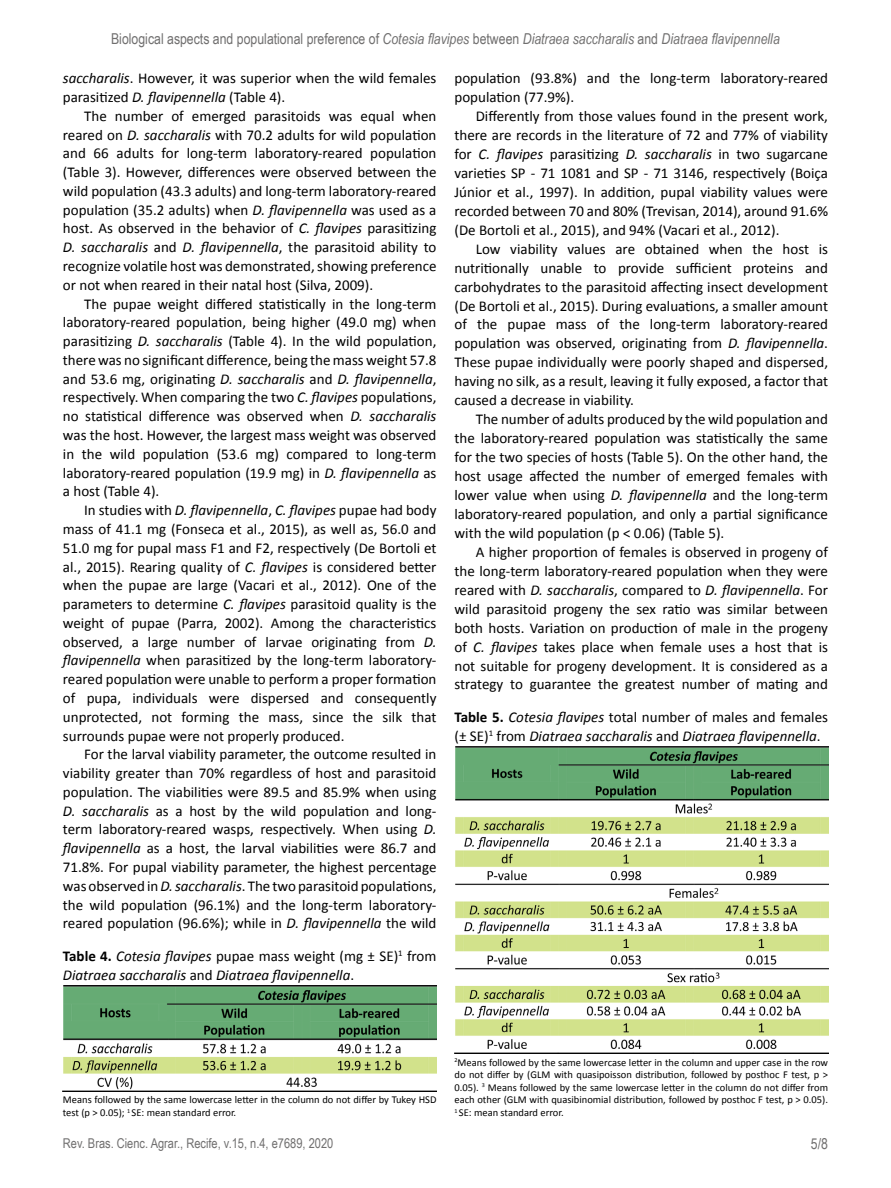
<style>
.page{position:relative;width:891px;height:1188px;background:#fff}
.page>*{position:absolute;margin:0;border:0;box-sizing:border-box;transform-origin:0 0}
.t1{font:15px/18.8px "Calibri";color:#000;text-align:justify}
.t2{font:italic 15px/18.8px "Calibri";color:#000}
.t3{font:italic 15px "Arial Narrow";color:#706f6f}
.t4{font:15px "Arial Narrow";color:#706f6f}
.t5{font:13.5px "Arial Narrow";color:#706f6f}
.t6{font:10.5px/12.6px "Calibri";color:#000}
.s1{font-style:normal}
.s2{font-style:italic}
.s3{font-weight:700;font-style:normal}
</style>
<div class="page">
<img style="left:63px;top:986px;width:373px;height:105px">
<img style="left:454px;top:747px;width:374px;height:306px">
<p class="t3" style="left:111px;top:29px;width:670px"><span class="s1">Biological aspects and populational preference of</span> Cotesia flavipes <span class="s1">between</span> Diatraea saccharalis <span class="s1">and</span> Diatraea flavipennella</p>
<p class="t1" style="left:63px;top:69px;width:375px"><span class="s2">saccharalis</span>. However, it was superior when the wild females parasitized <span class="s2">D. flavipennella</span> (Table 4).</p>
<p class="t1" style="left:63px;top:106px;width:375px;text-indent:21px">The number of emerged parasitoids was equal when reared on <span class="s2">D. saccharalis</span> with 70.2 adults for wild population and 66 adults for long-term laboratory-reared population (Table 3). However, differences were observed between the wild population (43.3 adults) and long-term laboratory-reared population (35.2 adults) when <span class="s2">D. flavipennella</span> was used as a host. As observed in the behavior of <span class="s2">C. flavipes</span> parasitizing <span class="s2">D. saccharalis</span> and <span class="s2">D. flavipennella</span>, the parasitoid ability to recognize volatile host was demonstrated, showing preference or not when reared in their natal host (Silva, 2009).</p>
<p class="t1" style="left:63px;top:294px;width:375px;text-indent:21px">The pupae weight differed statistically in the long-term laboratory-reared population, being higher (49.0 mg) when parasitizing <span class="s2">D. saccharalis</span> (Table 4). In the wild population, there was no significant difference, being the mass weight 57.8 and 53.6 mg, originating <span class="s2">D. saccharalis</span> and <span class="s2">D. flavipennella</span>, respectively. When comparing the two <span class="s2">C. flavipes</span> populations, no statistical difference was observed when <span class="s2">D. saccharalis </span>was the host. However, the largest mass weight was observed in the wild population (53.6 mg) compared to long-term laboratory-reared population (19.9 mg) in <span class="s2">D. flavipennella</span> as a host (Table 4).</p>
<p class="t1" style="left:63px;top:501px;width:375px;text-indent:21px">In studies with <span class="s2">D. flavipennella</span>, <span class="s2">C. flavipes</span> pupae had body mass of 41.1 mg (Fonseca et al., 2015), as well as, 56.0 and 51.0 mg for pupal mass F1 and F2, respectively (De Bortoli et al., 2015). Rearing quality of <span class="s2">C. flavipes</span> is considered better when the pupae are large (Vacari et al., 2012). One of the parameters to determine <span class="s2">C. flavipes</span> parasitoid quality is the weight of pupae (Parra, 2002). Among the characteristics observed, a large number of larvae originating from <span class="s2">D. flavipennella</span> when parasitized by the long-term laboratory&shy;reared population were unable to perform a proper formation of pupa, individuals were dispersed and consequently unprotected, not forming the mass, since the silk that surrounds pupae were not properly produced.</p>
<p class="t1" style="left:63px;top:745px;width:375px;text-indent:21px">For the larval viability parameter, the outcome resulted in viability greater than 70% regardless of host and parasitoid population. The viabilities were 89.5 and 85.9% when using <span class="s2">D. saccharalis</span> as a host by the wild population and long&shy;term laboratory-reared wasps, respectively. When using <span class="s2">D. flavipennella</span> as a host, the larval viabilities were 86.7 and 71.8%. For pupal viability parameter, the highest percentage was observed in <span class="s2">D. saccharalis</span>. The two parasitoid populations, the wild population (96.1%) and the long-term laboratory&shy;reared population (96.6%); while in <span class="s2">D. flavipennella</span> the wild</p>
<p class="t2" style="left:63px;top:946px;width:375px"><span class="s3">Table 4.</span> Cotesia flavipes <span class="s1">pupae mass weight (mg ± SE)</span><sup>1</sup> <span class="s1">from<br></span>Diatraea saccharalis <span class="s1">and</span> Diatraea flavipennella<span class="s1">.</span></p>
<p class="t1" style="left:454px;top:69px;width:375px">population (93.8%) and the long-term laboratory-reared population (77.9%).</p>
<p class="t1" style="left:454px;top:107px;width:375px;text-indent:21px">Differently from those values found in the present work, there are records in the literature of 72 and 77% of viability for <span class="s2">C. flavipes</span> parasitizing <span class="s2">D. saccharalis</span> in two sugarcane varieties SP - 71 1081 and SP - 71 3146, respectively (Boiça Júnior et al., 1997). In addition, pupal viability values were recorded between 70 and 80% (Trevisan, 2014), around 91.6% (De Bortoli et al., 2015), and 94% (Vacari et al., 2012).</p>
<p class="t1" style="left:455px;top:239px;width:375px;text-indent:21px">Low viability values are obtained when the host is nutritionally unable to provide sufficient proteins and carbohydrates to the parasitoid affecting insect development (De Bortoli et al., 2015). During evaluations, a smaller amount of the pupae mass of the long-term laboratory-reared population was observed, originating from <span class="s2">D. flavipennella</span>.<br>These pupae individually were poorly shaped and dispersed, having no silk, as a result, leaving it fully exposed, a factor that caused a decrease in viability.</p>
<p class="t1" style="left:455px;top:410px;width:375px;text-indent:21px">The number of adults produced by the wild population and the laboratory-reared population was statistically the same for the two species of hosts (Table 5). On the other hand, the host usage affected the number of emerged females with lower value when using <span class="s2">D. flavipennella</span> and the long-term laboratory-reared population, and only a partial significance with the wild population (p &lt; 0.06) (Table 5).</p>
<p class="t1" style="left:455px;top:542px;width:375px;text-indent:21px">A higher proportion of females is observed in progeny of the long-term laboratory-reared population when they were reared with <span class="s2">D. saccharalis</span>, compared to <span class="s2">D. flavipennella</span>. For wild parasitoid progeny the sex ratio was similar between both hosts. Variation on production of male in the progeny of <span class="s2">C. flavipes</span> takes place when female uses a host that is not suitable for progeny development. It is considered as a strategy to guarantee the greatest number of mating and</p>
<p class="t2" style="left:454px;top:707px;width:375px"><span class="s3">Table 5.</span> Cotesia flavipes <span class="s1">total number of males and females (± SE)</span><sup>1</sup> <span class="s1">from</span> Diatraea saccharalis <span class="s1">and</span> Diatraea flavipennella<span class="s1">.</span></p>
<p class="t6" style="left:63px;top:1094px;width:375px">Means followed by the same lowercase letter in the column do not differ by Tukey HSD test (p &gt; 0.05); <sup>1</sup> SE: mean standard error.</p>
<p class="t6" style="left:454px;top:1056px;width:375px;text-align:justify"><sup>2</sup>Means followed by the same lowercase letter in the column and upper case in the row do not differ by (GLM with quasipoisson distribution, followed by posthoc F test, p &gt; 0.05). <sup>3</sup> Means followed by the same lowercase letter in the column do not differ from each other (GLM with quasibinomial distribution, followed by posthoc F test, p &gt; 0.05).<br><sup>1</sup> SE: mean standard error.</p>
<p class="t5" style="left:63px;top:1134px;width:272px">Rev. Bras. Cienc. Agrar., Recife, v.15, n.4, e7689, 2020</p>
<p class="t4" style="left:811px;top:1133px;width:19px">5/8</p>
</div>
